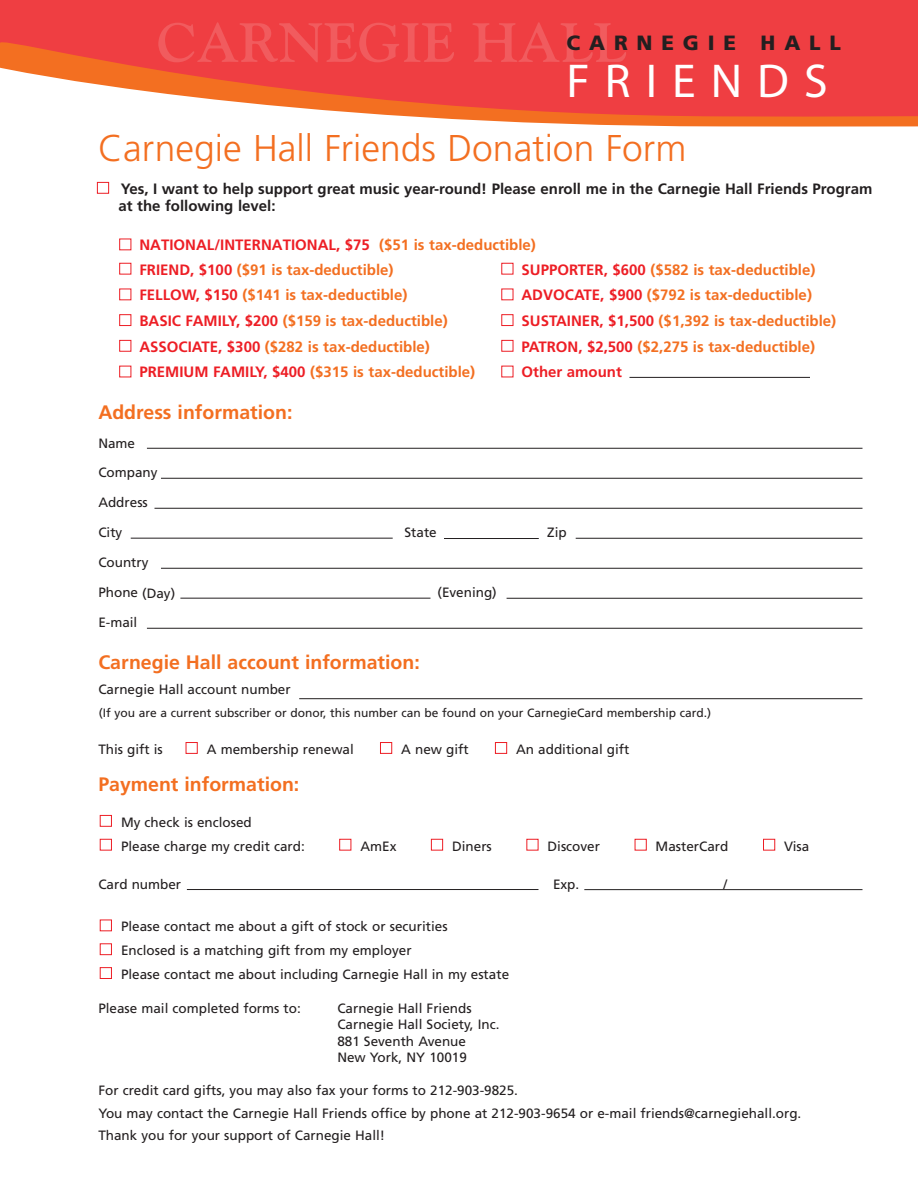
<style>
.page{position:relative;width:918px;height:1188px;background:#fff}
.page>*{position:absolute;margin:0;border:0;box-sizing:border-box;transform-origin:0 0}
.t1{font:700 54.75px "Goudy";color:#f15b5e}
.t2{font:47.7px "Optima";letter-spacing:.315em;color:#fff}
.t3{font:300 37.2px "Frutiger";color:#f36f21}
.t4{font:900 20.55px "Frutiger";letter-spacing:.43em;color:#231f20}
.t5{font:700 19.5px "Frutiger";color:#f36f21}
.t6{font:700 15px/25.7px "Frutiger";color:#f36f21}
.t7{font:700 15px/17.4px "Frutiger";color:#231f20}
.t8{font:700 15px "Frutiger";color:#ed1e25}
.t9{font:13.5px/23.9px "Frutiger";color:#231f20}
.t10{font:12px "Frutiger";color:#231f20}
.s1{color:#f36f21}
.s2{color:#ed1e25}
</style>
<div class="page">
<svg style="left:437px;top:118px;width:481px;height:9px;fill:#f36f21"></svg>
<svg style="left:0;top:0;width:918px;height:118px;background:#f0544f"></svg>
<hr style="left:147px;top:448px;width:715px;height:1px;background:#231f20">
<hr style="left:161px;top:478px;width:701px;height:1px;background:#231f20">
<hr style="left:154px;top:508px;width:708px;height:1px;background:#231f20">
<hr style="left:131px;top:538px;width:262px;height:1px;background:#231f20">
<hr style="left:576px;top:538px;width:286px;height:1px;background:#231f20">
<hr style="left:161px;top:568px;width:701px;height:1px;background:#231f20">
<hr style="left:180px;top:598px;width:250px;height:1px;background:#231f20">
<hr style="left:507px;top:598px;width:355px;height:1px;background:#231f20">
<hr style="left:147px;top:628px;width:715px;height:1px;background:#231f20">
<hr style="left:299px;top:698px;width:563px;height:1px;background:#231f20">
<hr style="left:187px;top:889px;width:351px;height:1px;background:#231f20">
<hr style="left:584px;top:889px;width:278px;height:1px;background:#231f20">
<div style="left:100px;top:967px;width:12px;height:12px;border:1px solid #ed1e25"></div>
<div style="left:100px;top:943px;width:12px;height:12px;border:1px solid #ed1e25"></div>
<div style="left:100px;top:920px;width:12px;height:11px;border:1px solid #ed1e25"></div>
<div style="left:763px;top:839px;width:12px;height:12px;border:1px solid #ed1e25"></div>
<div style="left:635px;top:839px;width:12px;height:12px;border:1px solid #ed1e25"></div>
<div style="left:431px;top:839px;width:12px;height:12px;border:1px solid #ed1e25"></div>
<div style="left:339px;top:839px;width:12px;height:12px;border:1px solid #ed1e25"></div>
<div style="left:100px;top:839px;width:12px;height:12px;border:1px solid #ed1e25"></div>
<div style="left:100px;top:815px;width:12px;height:12px;border:1px solid #ed1e25"></div>
<div style="left:495px;top:742px;width:12px;height:12px;border:1px solid #ed1e25"></div>
<div style="left:380px;top:742px;width:12px;height:12px;border:1px solid #ed1e25"></div>
<div style="left:186px;top:742px;width:12px;height:12px;border:1px solid #ed1e25"></div>
<hr style="left:444px;top:538px;width:95px;height:1px;background:#231f20">
<hr style="left:630px;top:377px;width:180px;height:1px;background:#231f20">
<div style="left:501px;top:340px;width:12px;height:12px;border:1px solid #ed1e25"></div>
<div style="left:501px;top:314px;width:12px;height:12px;border:1px solid #ed1e25"></div>
<div style="left:501px;top:263px;width:12px;height:12px;border:1px solid #ed1e25"></div>
<div style="left:119px;top:366px;width:12px;height:11px;border:1px solid #ed1e25"></div>
<div style="left:119px;top:340px;width:12px;height:12px;border:1px solid #ed1e25"></div>
<div style="left:119px;top:314px;width:12px;height:12px;border:1px solid #ed1e25"></div>
<div style="left:119px;top:289px;width:12px;height:11px;border:1px solid #ed1e25"></div>
<div style="left:119px;top:263px;width:12px;height:12px;border:1px solid #ed1e25"></div>
<div style="left:119px;top:239px;width:12px;height:11px;border:1px solid #ed1e25"></div>
<div style="left:97px;top:182px;width:12px;height:12px;border:1px solid #ed1e25"></div>
<h1 class="t1" style="left:157px;top:10px;width:472px">CARNEGIE HALL</h1>
<h3 class="t4" style="left:567px;top:30px;width:276px">CARNEGIE HALL</h3>
<h2 class="t2" style="left:567px;top:51px;width:263px">FRIENDS</h2>
<h3 class="t3" style="left:98px;top:128px;width:590px">Carnegie Hall Friends Donation Form</h3>
<p class="t7" style="left:118px;top:180px;width:755px">Yes, I want to help support great music year-round! Please enroll me in the Carnegie Hall Friends Program at the following level:</p>
<p class="t8" style="left:139px;top:236px;width:398px">NATIONAL/INTERNATIONAL, $75 <span class="s1">($51 is tax-deductible)</span></p>
<p class="t6" style="left:139px;top:256px;width:337px"><span class="s2">FRIEND, $100</span> ($91 is tax-deductible)<br><span class="s2">FELLOW, $150</span> ($141 is tax-deductible)<br><span class="s2">BASIC FAMILY, $200</span> ($159 is tax-deductible)<br><span class="s2">ASSOCIATE, $300</span> ($282 is tax-deductible)<br><span class="s2">PREMIUM FAMILY, $400</span> ($315 is tax-deductible)</p>
<p class="t6" style="left:522px;top:256px;width:316px"><span class="s2">SUPPORTER, $600</span> ($582 is tax-deductible)<br><span class="s2">ADVOCATE, $900</span> ($792 is tax-deductible)<br><span class="s2">SUSTAINER, $1,500</span> ($1,392 is tax-deductible)<br><span class="s2">PATRON, $2,500</span> ($2,275 is tax-deductible)<br><span class="s2">Other amount</span></p>
<h3 class="t5" style="left:98px;top:401px;width:196px">Address information:</h3>
<p class="t9" style="left:98px;top:429px;width:61px;line-height:29.2px">Name<br>Company</p>
<p class="t9" style="left:98px;top:491px;width:51px">Address</p>
<p class="t9" style="left:98px;top:521px;width:25px">City</p>
<p class="t9" style="left:405px;top:521px;width:34px">State</p>
<p class="t9" style="left:547px;top:521px;width:21px">Zip</p>
<p class="t9" style="left:98px;top:551px;width:52px">Country</p>
<p class="t9" style="left:98px;top:581px;width:78px">Phone (Day)</p>
<p class="t9" style="left:438px;top:581px;width:61px">(Evening)</p>
<p class="t9" style="left:98px;top:611px;width:41px">E-mail</p>
<h3 class="t5" style="left:98px;top:651px;width:323px">Carnegie Hall account information:</h3>
<p class="t9" style="left:98px;top:677px;width:194px">Carnegie Hall account number</p>
<p class="t10" style="left:99px;top:706px;width:614px">(If you are a current subscriber or donor, this number can be found on your CarnegieCard membership card.)</p>
<p class="t9" style="left:98px;top:737px;width:66px">This gift is</p>
<p class="t9" style="left:207px;top:737px;width:149px">A membership renewal</p>
<p class="t9" style="left:401px;top:737px;width:69px">A new gift</p>
<p class="t9" style="left:516px;top:737px;width:115px">An additional gift</p>
<h3 class="t5" style="left:98px;top:773px;width:203px">Payment information:</h3>
<p class="t9" style="left:121px;top:810px;width:185px">My check is enclosed<br>Please charge my credit card:</p>
<p class="t9" style="left:360px;top:834px;width:38px">AmEx</p>
<p class="t9" style="left:452px;top:834px;width:41px">Diners</p>
<p class="t9" style="left:548px;top:834px;width:54px">Discover</p>
<p class="t9" style="left:656px;top:834px;width:74px">MasterCard</p>
<p class="t9" style="left:784px;top:834px;width:27px">Visa</p>
<p class="t9" style="left:98px;top:872px;width:84px">Card number</p>
<p class="t9" style="left:553px;top:872px;width:28px">Exp.</p>
<p class="t9" style="left:724px;top:872px;width:5px">/</p>
<p class="t9" style="left:121px;top:914px;width:390px">Please contact me about a gift of stock or securities<br>Enclosed is a matching gift from my employer<br>Please contact me about including Carnegie Hall in my estate</p>
<p class="t9" style="left:98px;top:996px;width:204px">Please mail completed forms to:</p>
<p class="t9" style="left:337px;top:1000px;width:164px;line-height:16.5px">Carnegie Hall Friends<br>Carnegie Hall Society, Inc.<br>881 Seventh Avenue<br>New York, NY 10019</p>
<p class="t9" style="left:98px;top:1079px;width:705px;line-height:22.5px">For credit card gifts, you may also fax your forms to 212-903-9825.<br>You may contact the Carnegie Hall Friends office by phone at 212-903-9654 or e-mail friends@carnegiehall.org.<br>Thank you for your support of Carnegie Hall!</p>
</div>
